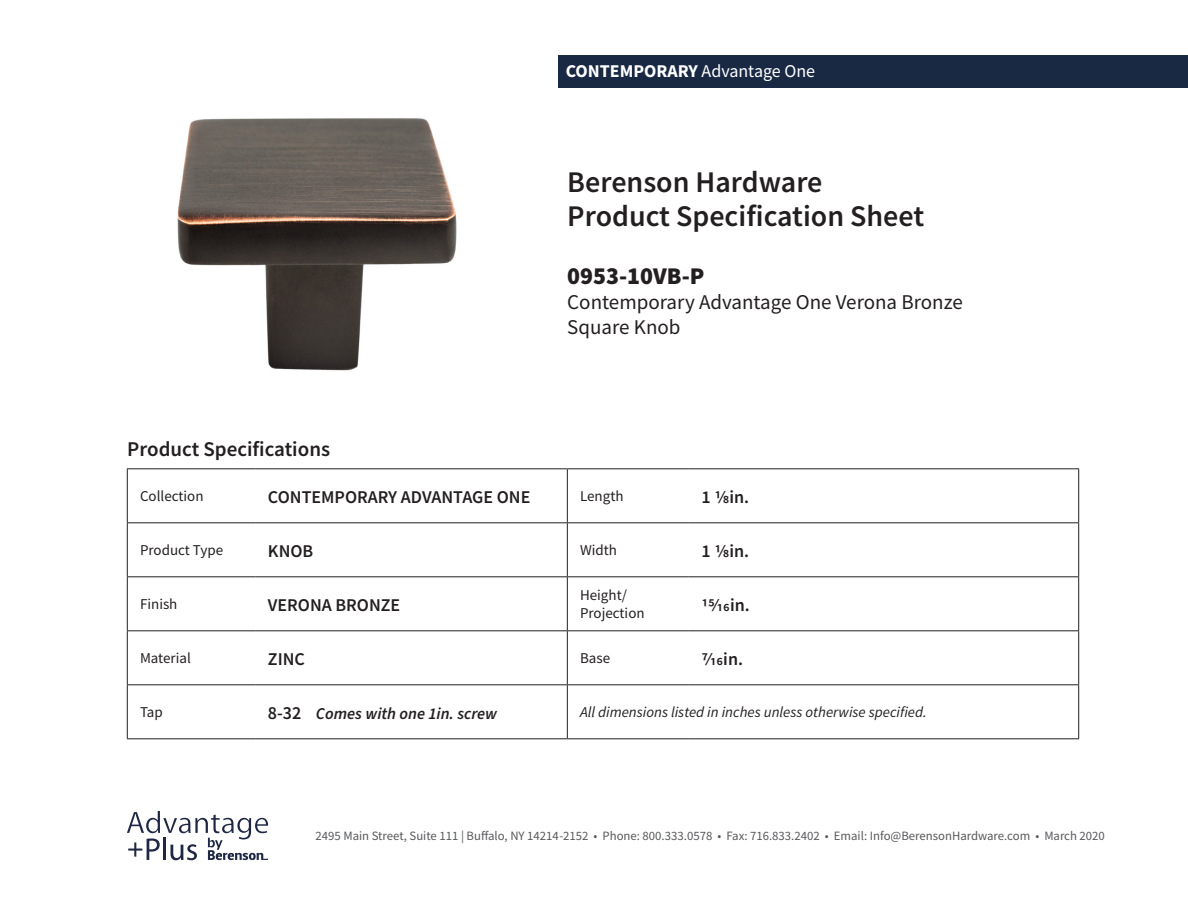
<style>
.page{position:relative;width:1188px;height:918px;background:#fff}
.page>*{position:absolute;margin:0;border:0;box-sizing:border-box;transform-origin:0 0}
.t1{font:600 30px/34.2px "Source Sans Pro";color:#231f20}
.t2{font:900 24px "Source Sans Pro";color:#231f20}
.t3{font:21px "Source Sans Pro";color:#231f20}
.t4{font:600 21px "Source Sans Pro";color:#231f20}
.t5{font:600 18px "Source Sans Pro";color:#231f20}
.t6{font:700 18px "Source Sans Pro";color:#fff}
.t7{font:italic 600 16.5px "Source Sans Pro";color:#231f20}
.t8{font:15px/18px "Source Sans Pro";color:#231f20}
.t9{font:italic 15px "Source Sans Pro";color:#231f20}
.t10{font:12.75px "Source Sans Pro";color:#57585a}
.s1{font-weight:400}
.s2{font-style:normal;font-size:18px}
</style>
<div class="page">
<svg style="left:127px;top:811px;width:141px;height:49px"></svg>
<div style="left:558px;top:55px;width:630px;height:33px;background:#192944"></div>
<img style="left:177px;top:118px;width:280px;height:253px">
<hr style="left:255px;top:468px;width:312px;height:1px;background:#231f20">
<hr style="left:1078px;top:469px;width:1px;height:53px;background:#231f20">
<hr style="left:255px;top:522px;width:312px;height:1px;background:#231f20">
<hr style="left:567px;top:522px;width:122px;height:1px;background:#231f20">
<hr style="left:689px;top:522px;width:390px;height:1px;background:#231f20">
<hr style="left:127px;top:468px;width:128px;height:1px;background:#231f20">
<hr style="left:127px;top:469px;width:1px;height:53px;background:#231f20">
<hr style="left:567px;top:469px;width:1px;height:53px;background:#231f20">
<hr style="left:127px;top:522px;width:128px;height:1px;background:#231f20">
<hr style="left:127px;top:523px;width:1px;height:53px;background:#231f20">
<hr style="left:567px;top:523px;width:1px;height:53px;background:#231f20">
<hr style="left:127px;top:576px;width:128px;height:1px;background:#231f20">
<hr style="left:127px;top:577px;width:1px;height:53px;background:#231f20">
<hr style="left:127px;top:630px;width:128px;height:1px;background:#231f20">
<hr style="left:127px;top:631px;width:1px;height:53px;background:#231f20">
<hr style="left:255px;top:576px;width:312px;height:1px;background:#231f20">
<hr style="left:567px;top:576px;width:122px;height:1px;background:#231f20">
<hr style="left:567px;top:577px;width:1px;height:53px;background:#231f20">
<hr style="left:689px;top:576px;width:390px;height:1px;background:#231f20">
<hr style="left:1078px;top:577px;width:1px;height:53px;background:#231f20">
<hr style="left:255px;top:630px;width:312px;height:1px;background:#231f20">
<hr style="left:567px;top:630px;width:122px;height:1px;background:#231f20">
<hr style="left:567px;top:631px;width:1px;height:53px;background:#231f20">
<hr style="left:689px;top:630px;width:390px;height:1px;background:#231f20">
<hr style="left:1078px;top:631px;width:1px;height:53px;background:#231f20">
<hr style="left:567px;top:468px;width:122px;height:1px;background:#231f20">
<hr style="left:127px;top:685px;width:1px;height:53px;background:#231f20">
<hr style="left:567px;top:685px;width:1px;height:53px;background:#231f20">
<hr style="left:689px;top:468px;width:390px;height:1px;background:#231f20">
<hr style="left:127px;top:684px;width:128px;height:1px;background:#231f20">
<hr style="left:255px;top:684px;width:312px;height:1px;background:#231f20">
<hr style="left:567px;top:684px;width:122px;height:1px;background:#231f20">
<hr style="left:689px;top:684px;width:390px;height:1px;background:#231f20">
<hr style="left:127px;top:738px;width:128px;height:1px;background:#231f20">
<hr style="left:255px;top:738px;width:312px;height:1px;background:#231f20">
<hr style="left:567px;top:738px;width:122px;height:1px;background:#231f20">
<hr style="left:689px;top:738px;width:390px;height:1px;background:#231f20">
<hr style="left:1078px;top:523px;width:1px;height:53px;background:#231f20">
<hr style="left:1078px;top:685px;width:1px;height:53px;background:#231f20">
<h3 class="t6" style="left:566px;top:59px;width:251px">CONTEMPORARY <span class="s1">Advantage One</span></h3>
<p class="t1" style="left:567px;top:165px;width:358px">Berenson Hardware<br>Product Specification Sheet</p>
<p class="t2" style="left:567px;top:259px;width:139px">0953-10VB-P</p>
<p class="t3" style="left:567px;top:289px;width:397px">Contemporary Advantage One Verona Bronze</p>
<p class="t3" style="left:567px;top:314px;width:115px">Square Knob</p>
<p class="t4" style="left:127px;top:435px;width:204px">Product Specifications</p>
<p class="t8" style="left:140px;top:487px;width:65px">Collection</p>
<p class="t5" style="left:268px;top:485px;width:264px">CONTEMPORARY ADVANTAGE ONE</p>
<p class="t8" style="left:580px;top:487px;width:45px">Length</p>
<p class="t5" style="left:702px;top:485px;width:49px">1 1/8in.</p>
<p class="t8" style="left:140px;top:541px;width:85px">Product Type</p>
<p class="t5" style="left:268px;top:539px;width:47px">KNOB</p>
<p class="t8" style="left:580px;top:541px;width:39px">Width</p>
<p class="t5" style="left:702px;top:539px;width:49px">1 1/8in.</p>
<p class="t8" style="left:140px;top:595px;width:39px">Finish</p>
<p class="t5" style="left:268px;top:593px;width:134px">VERONA BRONZE</p>
<p class="t8" style="left:580px;top:586px;width:66px">Height/<br>Projection</p>
<p class="t5" style="left:702px;top:593px;width:50px">15/16in.</p>
<p class="t8" style="left:140px;top:649px;width:52px">Material</p>
<p class="t5" style="left:268px;top:647px;width:38px">ZINC</p>
<p class="t8" style="left:580px;top:649px;width:32px">Base</p>
<p class="t5" style="left:702px;top:647px;width:43px">7/16in.</p>
<p class="t8" style="left:140px;top:703px;width:24px">Tap</p>
<p class="t7" style="left:268px;top:702px;width:231px"><span class="s2">8-32</span> Comes with one 1in. screw</p>
<p class="t9" style="left:580px;top:703px;width:348px">All dimensions listed in inches unless otherwise specified.</p>
<p class="t10" style="left:316px;top:827px;width:791px">2495 Main Street, Suite 111 | Buffalo, NY 14214-2152 • Phone: 800.333.0578 • Fax: 716.833.2402 • Email: Info@BerensonHardware.com • March 2020</p>
</div>
